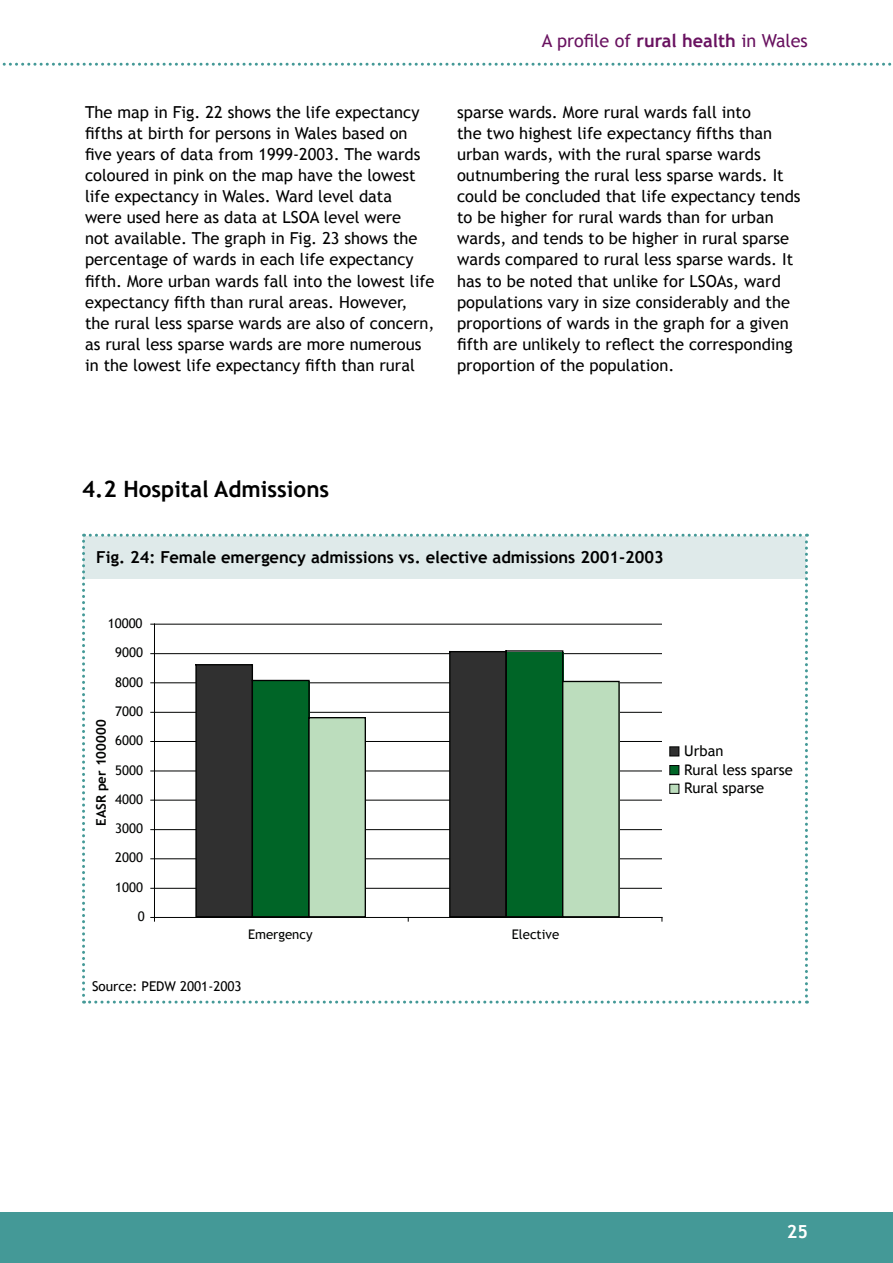
<style>
.page{position:relative;width:893px;height:1263px;background:#fff}
.page>*{position:absolute;margin:0;border:0;box-sizing:border-box;transform-origin:0 0}
.t1{font:700 22.5px "Trebuchet MS";color:#000}
.t2{font:18px "Trebuchet MS";color:#691260}
.t3{font:700 18px "Trebuchet MS";color:#fff}
.t4{font:16.5px/21px "Trebuchet MS";color:#000}
.t5{font:700 16.5px "Trebuchet MS";color:#000}
.t6{font:14.7px/18.8px "Trebuchet MS";color:#010201}
.t7{font:13.5px "Trebuchet MS";color:#000}
.t8{font:13.2px "Trebuchet MS";color:#010201}
.t9{font:700 13.2px "Trebuchet MS";color:#010201}
.s1{font-weight:700}
</style>
<div class="page">
<svg style="left:2px;top:63px;width:890px;height:3px"></svg>
<div style="left:0;top:1212px;width:893px;height:51px;background:#449997"></div>
<svg style="left:82px;top:534px;width:726px;height:469px"></svg>
<p class="t2" style="left:542px;top:30px;width:267px">A profile of <span class="s1">rural health</span> in Wales</p>
<p class="t4" style="left:85px;top:102px;width:351px">The map in Fig. 22 shows the life expectancy fifths at birth for persons in Wales based on five years of data from 1999-2003. The wards coloured in pink on the map have the lowest life expectancy in Wales. Ward level data<br>were used here as data at LSOA level were<br>not available. The graph in Fig. 23 shows the percentage of wards in each life expectancy fifth. More urban wards fall into the lowest life expectancy fifth than rural areas. However, the rural less sparse wards are also of concern, as rural less sparse wards are more numerous in the lowest life expectancy fifth than rural</p>
<p class="t4" style="left:457px;top:102px;width:345px">sparse wards. More rural wards fall into<br>the two highest life expectancy fifths than urban wards, with the rural sparse wards outnumbering the rural less sparse wards. It could be concluded that life expectancy tends to be higher for rural wards than for urban wards, and tends to be higher in rural sparse wards compared to rural less sparse wards. It has to be noted that unlike for LSOAs, ward populations vary in size considerably and the proportions of wards in the graph for a given fifth are unlikely to reflect the corresponding proportion of the population.</p>
<h1 class="t1" style="left:82px;top:475px;width:249px">4.2 Hospital Admissions</h1>
<p class="t5" style="left:96px;top:547px;width:569px">Fig. 24: Female emergency admissions vs. elective admissions 2001-2003</p>
<p class="t8" style="left:108px;top:615px;width:36px">10000</p>
<p class="t8" style="left:115px;top:645px;width:29px">9000</p>
<p class="t8" style="left:115px;top:674px;width:29px">8000</p>
<p class="t8" style="left:115px;top:704px;width:29px">7000</p>
<p class="t9" style="left:93px;top:826px;width:108px;rotate:-90deg">EASR per 100000</p>
<p class="t8" style="left:115px;top:733px;width:29px">6000</p>
<p class="t8" style="left:115px;top:762px;width:29px">5000</p>
<p class="t8" style="left:115px;top:791px;width:29px">4000</p>
<p class="t8" style="left:115px;top:821px;width:29px">3000</p>
<p class="t8" style="left:115px;top:850px;width:29px">2000</p>
<p class="t8" style="left:115px;top:879px;width:29px">1000</p>
<p class="t8" style="left:138px;top:909px;width:8px">0</p>
<p class="t8" style="left:248px;top:926px;width:66px">Emergency</p>
<p class="t8" style="left:512px;top:926px;width:49px">Elective</p>
<p class="t7" style="left:92px;top:978px;width:151px">Source: PEDW 2001-2003</p>
<p class="t6" style="left:684px;top:742px;width:110px">Urban<br>Rural less sparse<br>Rural sparse</p>
<p class="t3" style="left:787px;top:1220px;width:23px">25</p>
</div>
